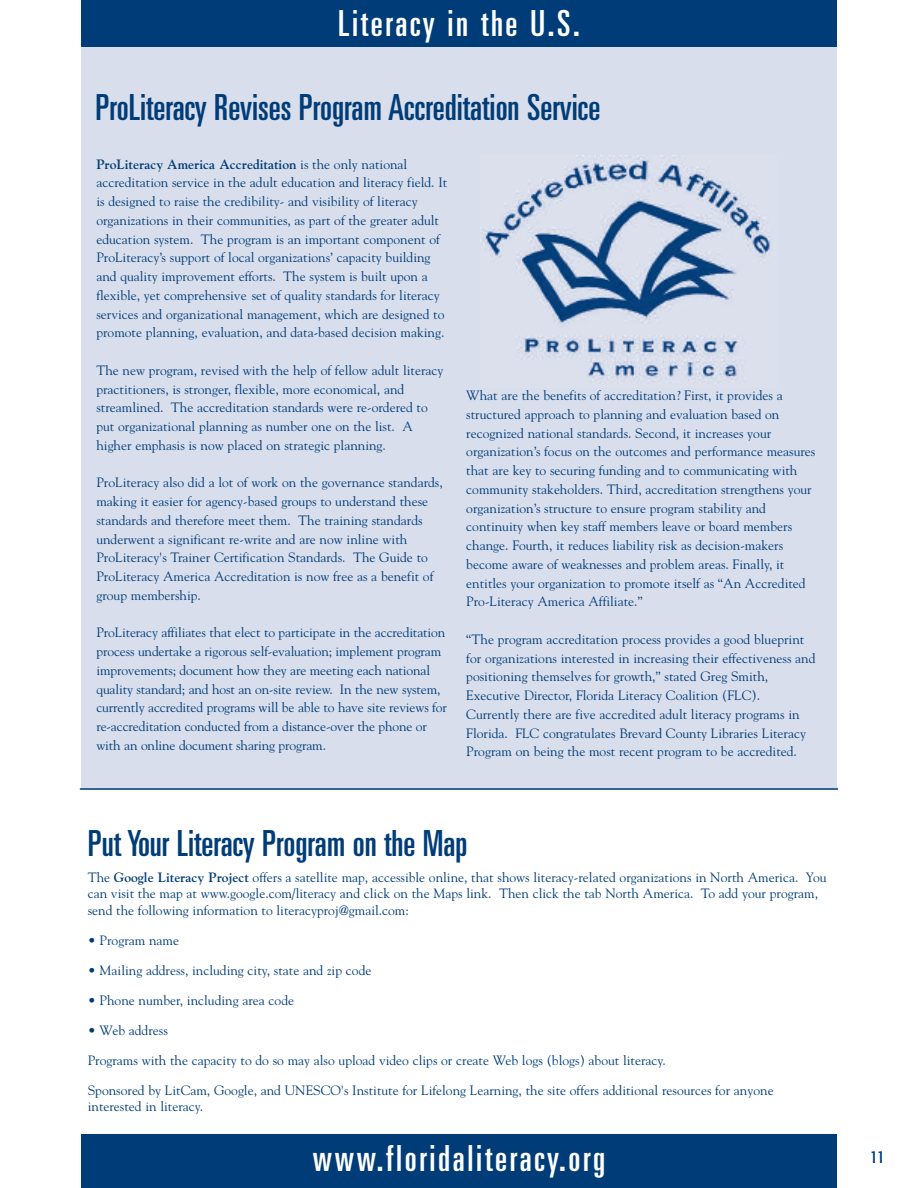
<style>
.page{position:relative;width:918px;height:1188px;background:#fff}
.page>*{position:absolute;margin:0;border:0;box-sizing:border-box;transform-origin:0 0}
.t1{font:ultra-condensed 36px "Univers";color:#003d78}
.t2{font:ultra-condensed 36px "Univers";letter-spacing:.075em;color:#fff}
.t3{font:condensed 18px "Formata";color:#003d78}
.t4{font:13.5px/18.8px "Goudy";color:#003d78}
.s1{font-weight:700}
</style>
<div class="page">
<div style="left:81px;top:1134px;width:756px;height:54px;background:#003d78"></div>
<div style="left:81px;top:0;width:756px;height:54px;background:#003d78"></div>
<div style="left:81px;top:47px;width:756px;height:743px;background:#d9deec"></div>
<hr style="left:80px;top:788px;width:758px;height:2px;background:#003d78">
<img style="left:482px;top:155px;width:288px;height:227px">
<h1 class="t2" style="left:338px;top:10px;width:243px">Literacy in the U.S.</h1>
<h1 class="t1" style="left:96px;top:94px;width:506px">ProLiteracy Revises Program Accreditation Service</h1>
<p class="t4" style="left:96px;top:155px;width:352px"><span class="s1">ProLiteracy America Accreditation</span> is the only national accreditation service in the adult education and literacy field. It is designed to raise the credibility- and visibility of literacy organizations in their communities, as part of the greater adult education system. The program is an important component of ProLiteracy’s support of local organizations’ capacity building and quality improvement efforts. The system is built upon a flexible, yet comprehensive set of quality standards for literacy services and organizational management, which are designed to promote planning, evaluation, and data-based decision making.</p>
<p class="t4" style="left:96px;top:361px;width:349px">The new program, revised with the help of fellow adult literacy practitioners, is stronger, flexible, more economical, and streamlined. The accreditation standards were re-ordered to put organizational planning as number one on the list. A higher emphasis is now placed on strategic planning.</p>
<p class="t4" style="left:96px;top:473px;width:348px">ProLiteracy also did a lot of work on the governance standards, making it easier for agency-based groups to understand these standards and therefore meet them. The training standards underwent a significant re-write and are now inline with ProLiteracy's Trainer Certification Standards. The Guide to ProLiteracy America Accreditation is now free as a benefit of group membership.</p>
<p class="t4" style="left:96px;top:623px;width:352px">ProLiteracy affiliates that elect to participate in the accreditation process undertake a rigorous self-evaluation; implement program improvements; document how they are meeting each national quality standard; and host an on-site review. In the new system, currently accredited programs will be able to have site reviews for re-accreditation conducted from a distance-over the phone or with an online document sharing program.</p>
<p class="t4" style="left:466px;top:386px;width:351px">What are the benefits of accreditation? First, it provides a structured approach to planning and evaluation based on recognized national standards. Second, it increases your organization’s focus on the outcomes and performance measures that are key to securing funding and to communicating with community stakeholders. Third, accreditation strengthens your organization’s structure to ensure program stability and continuity when key staff members leave or board members change. Fourth, it reduces liability risk as decision-makers become aware of weaknesses and problem areas. Finally, it entitles your organization to promote itself as “An Accredited Pro-Literacy America Affiliate.”</p>
<p class="t4" style="left:466px;top:630px;width:351px">“The program accreditation process provides a good blueprint for organizations interested in increasing their effectiveness and positioning themselves for growth,” stated Greg Smith, Executive Director, Florida Literacy Coalition (FLC).<br>Currently there are five accredited adult literacy programs in Florida. FLC congratulates Brevard County Libraries Literacy Program on being the most recent program to be accredited.</p>
<h1 class="t1" style="left:88px;top:830px;width:381px">Put Your Literacy Program on the Map</h1>
<p class="t4" style="left:88px;top:869px;width:740px;line-height:16.5px">The <span class="s1">Google Literacy Project</span> offers a satellite map, accessible online, that shows literacy-related organizations in North America. You can visit the map at www.google.com/literacy and click on the Maps link. Then click the tab North America. To add your program, send the following information to literacyproj@gmail.com:</p>
<p class="t4" style="left:88px;top:931px;width:93px">• Program name</p>
<p class="t4" style="left:88px;top:961px;width:285px">• Mailing address, including city, state and zip code</p>
<p class="t4" style="left:88px;top:991px;width:208px">• Phone number, including area code</p>
<p class="t4" style="left:88px;top:1021px;width:82px">• Web address</p>
<p class="t4" style="left:88px;top:1051px;width:580px">Programs with the capacity to do so may also upload video clips or create Web logs (blogs) about literacy.</p>
<p class="t4" style="left:88px;top:1082px;width:687px;line-height:16.5px">Sponsored by LitCam, Google, and UNESCO's Institute for Lifelong Learning, the site offers additional resources for anyone interested in literacy.</p>
<h1 class="t2" style="left:313px;top:1145px;width:294px">www.floridaliteracy.org</h1>
<h2 class="t3" style="left:870px;top:1149px;width:17px">11</h2>
</div>
